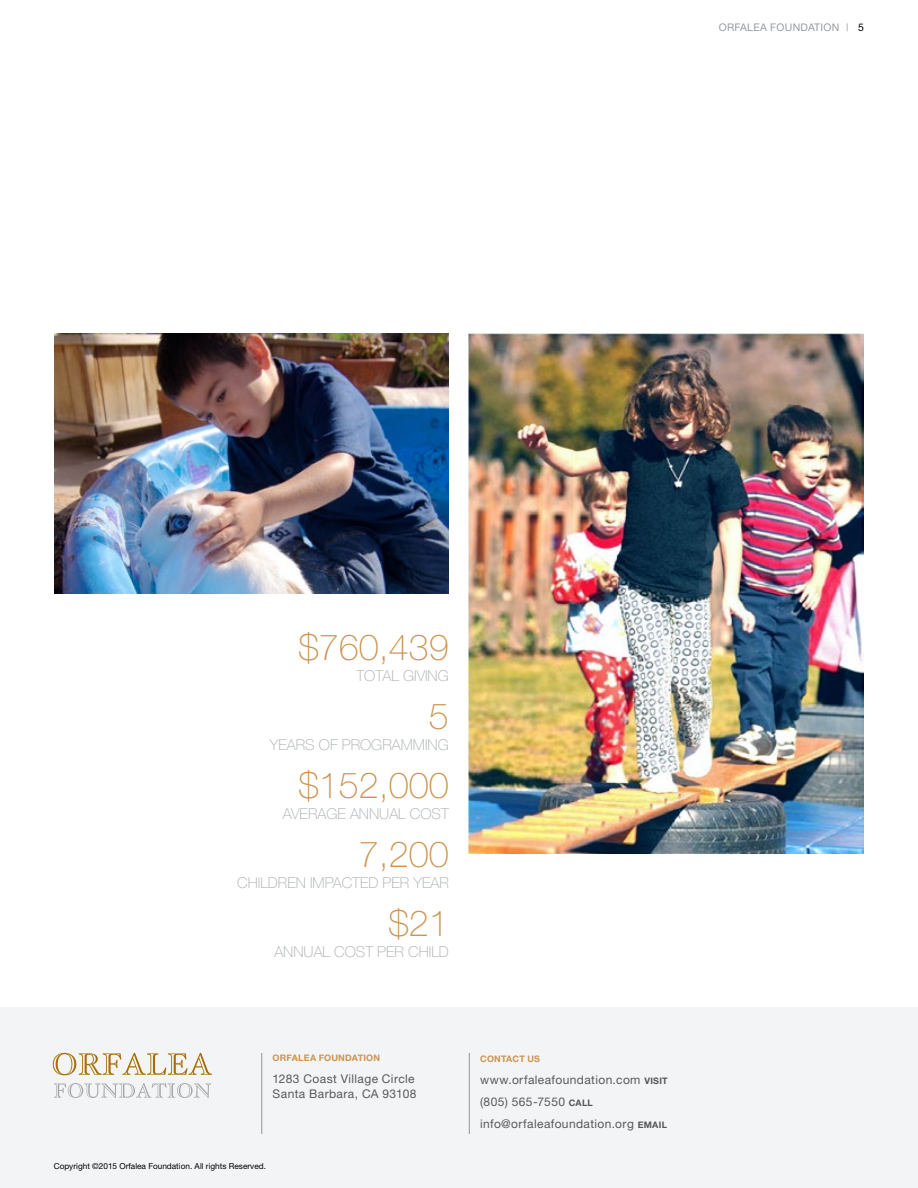
<style>
.page{position:relative;width:918px;height:1188px;background:#fff}
.page>*{position:absolute;margin:0;border:0;box-sizing:border-box;transform-origin:0 0}
.t1{font:100 36px "Helvetica Neue";color:#cd934f}
.t2{font:100 15px "Helvetica Neue";color:#a7acaf}
.t3{font:12px/21.8px "Helvetica Neue";letter-spacing:.035em;color:#58595b}
.t4{font:10.5px "Helvetica Neue";letter-spacing:.025em;color:#959ca1}
.t5{font:700 9px "Helvetica Neue";letter-spacing:.025em;color:#cd934f}
.t6{font:8.25px "Helvetica Neue";color:#000}
.s1{color:#000}
.s2{font-weight:700;font-size:9px;color:#565659}
</style>
<div class="page">
<div style="left:0;top:1008px;width:918px;height:180px;background:#f3f4f6"></div>
<hr style="left:261px;top:1053px;width:1px;height:81px;background:#939598">
<hr style="left:469px;top:1053px;width:1px;height:81px;background:#939598">
<svg style="left:53px;top:1053px;width:159px;height:22px"></svg>
<svg style="left:54px;top:1083px;width:157px;height:15px"></svg>
<img style="left:469px;top:333px;width:395px;height:520px">
<img style="left:54px;top:333px;width:395px;height:261px">
<p class="t4" style="left:719px;top:21px;width:75px">ORFALEA FOUND</p>
<p class="t4" style="left:808px;top:21px;width:57px">ATION | <span class="s1">5</span></p>
<h1 class="t1" style="left:299px;top:627px;width:152px">$760,439</h1>
<p class="t2" style="left:357px;top:667px;width:92px">TOTAL GIVING</p>
<h1 class="t1" style="left:429px;top:696px;width:22px">5</h1>
<p class="t2" style="left:270px;top:736px;width:179px">YEARS OF PROGRAMMING</p>
<h1 class="t1" style="left:299px;top:765px;width:152px">$152,000</h1>
<p class="t2" style="left:283px;top:805px;width:168px">AVERAGE ANNUAL COST</p>
<h1 class="t1" style="left:359px;top:834px;width:92px">7,200</h1>
<p class="t2" style="left:237px;top:874px;width:213px">CHILDREN IMPACTED PER YEAR</p>
<h1 class="t1" style="left:389px;top:903px;width:62px">$21</h1>
<p class="t2" style="left:274px;top:943px;width:176px">ANNUAL COST PER CHILD</p>
<p class="t5" style="left:273px;top:1052px;width:109px">ORFALEA FOUNDATION</p>
<p class="t3" style="left:273px;top:1071px;width:146px;line-height:15px">1283 Coast Village Circle<br>Santa Barbara, CA 93108</p>
<p class="t6" style="left:54px;top:1161px;width:214px">Copyright ©2015 Orfalea Foundation. All rights Reserved.</p>
<p class="t5" style="left:480px;top:1054px;width:61px">CONTACT US</p>
<p class="t3" style="left:480px;top:1069px;width:189px">www.orfaleafoundation.com <span class="s2">VISIT </span>(805) 565-7550 <span class="s2">CALL </span>info@orfaleafoundation.org <span class="s2">EMAIL</span></p>
</div>
